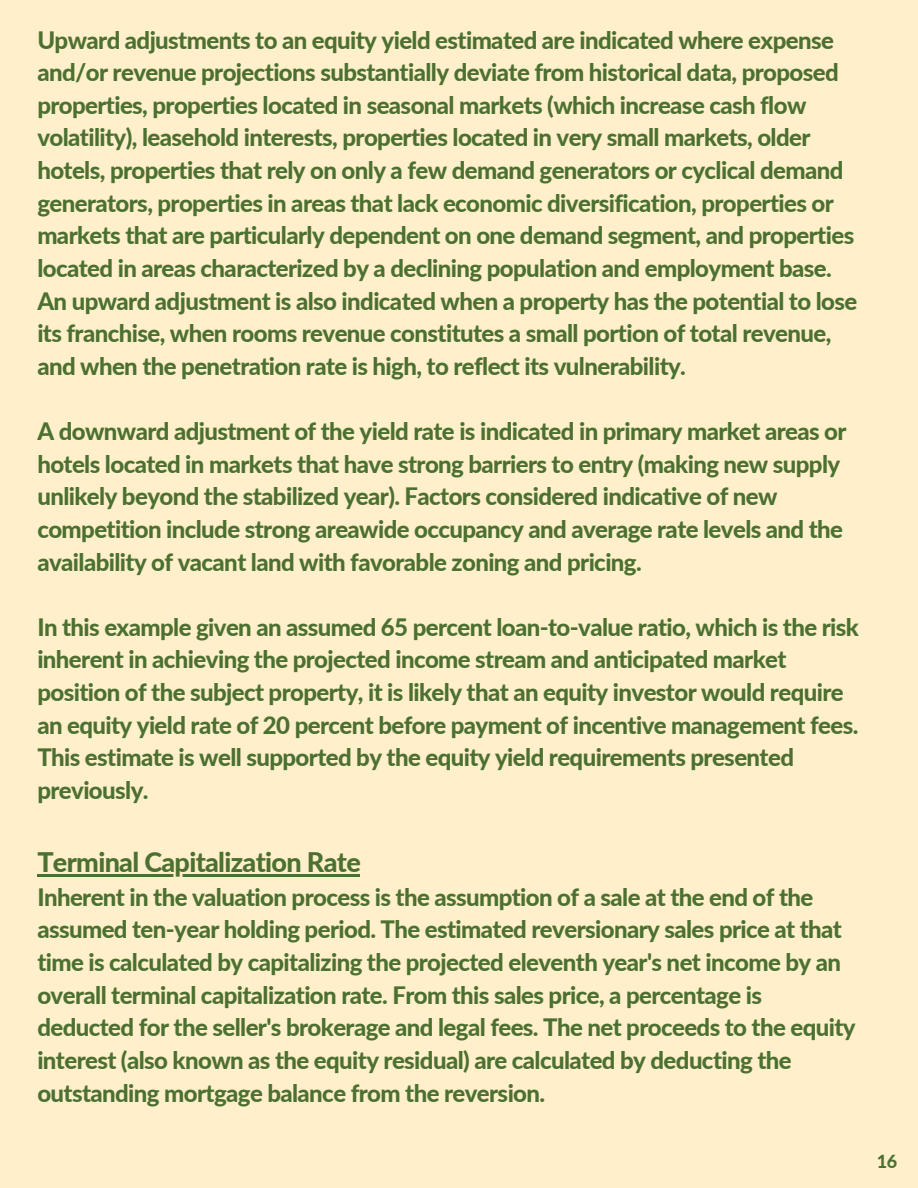
<style>
.page{position:relative;width:918px;height:1188px;background:#fff0cb}
.page>*{position:absolute;margin:0;border:0;box-sizing:border-box;transform-origin:0 0}
.t1{font:800 27px "Lato";letter-spacing:-.025em;color:#4c7031}
.t2{font:800 24px/32.7px "Lato";letter-spacing:-.025em;color:#4c7031}
.t3{font:800 18px "Lato";color:#4c7031}
</style>
<div class="page">
<hr style="left:37px;top:874px;width:323px;height:3px;background:#4c7031">
<p class="t2" style="left:37px;top:23px;width:822px">Upward adjustments to an equity yield estimated are indicated where expense and/or revenue projections substantially deviate from historical data, proposed properties, properties located in seasonal markets (which increase cash flow volatility), leasehold interests, properties located in very small markets, older hotels, properties that rely on only a few demand generators or cyclical demand generators, properties in areas that lack economic diversification, properties or markets that are particularly dependent on one demand segment, and properties located in areas characterized by a declining population and employment base.<br>An upward adjustment is also indicated when a property has the potential to lose its franchise, when rooms revenue constitutes a small portion of total revenue, and when the penetration rate is high, to reflect its vulnerability.</p>
<p class="t2" style="left:37px;top:414px;width:811px">A downward adjustment of the yield rate is indicated in primary market areas or hotels located in markets that have strong barriers to entry (making new supply unlikely beyond the stabilized year). Factors considered indicative of new competition include strong areawide occupancy and average rate levels and the availability of vacant land with favorable zoning and pricing.</p>
<p class="t2" style="left:37px;top:610px;width:823px">In this example given an assumed 65 percent loan-to-value ratio, which is the risk inherent in achieving the projected income stream and anticipated market position of the subject property, it is likely that an equity investor would require an equity yield rate of 20 percent before payment of incentive management fees.<br>This estimate is well supported by the equity yield requirements presented previously.</p>
<p class="t1" style="left:37px;top:845px;width:325px">Terminal Capitalization Rate</p>
<p class="t2" style="left:37px;top:880px;width:820px">Inherent in the valuation process is the assumption of a sale at the end of the assumed ten-year holding period. The estimated reversionary sales price at that time is calculated by capitalizing the projected eleventh year's net income by an overall terminal capitalization rate. From this sales price, a percentage is deducted for the seller's brokerage and legal fees. The net proceeds to the equity interest (also known as the equity residual) are calculated by deducting the outstanding mortgage balance from the reversion.</p>
<p class="t3" style="left:877px;top:1150px;width:22px">16</p>
</div>
